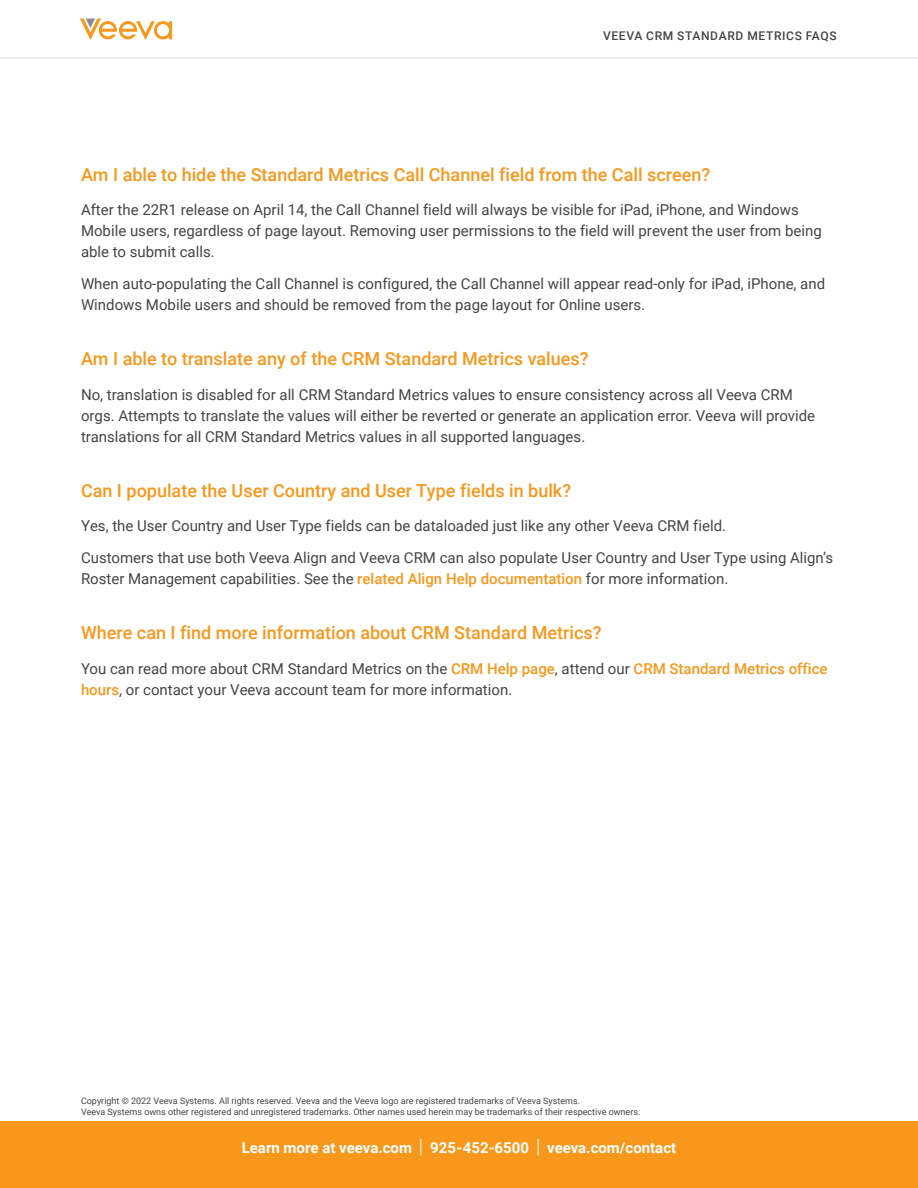
<style>
.page{position:relative;width:918px;height:1188px;background:#fff}
.page>*{position:absolute;margin:0;border:0;box-sizing:border-box;transform-origin:0 0}
.Question{font:500 18px "Roboto";color:#f7981d}
.Text{font:15px/21px "Roboto";color:#444}
.t1{font:700 15px "Roboto";color:#fff}
.t2{font:500 12px "Roboto";letter-spacing:.055em;color:#444}
.t3{font:9px/10.5px "Roboto";color:#444}
.s1{font-weight:500;color:#f7981d}
.s2{font-weight:300;font-size:19.5px}
</style>
<div class="page">
<svg style="left:80px;top:18px;width:92px;height:22px"></svg>
<hr style="left:0;top:58px;width:918px;height:1px;background:#d9d9d9">
<div style="left:0;top:1121px;width:918px;height:67px;background:#f7981d"></div>
<p class="t2" style="left:603px;top:27px;width:235px">VEEVA CRM STANDARD METRICS FAQS</p>
<p class="Question" style="left:81px;top:162px;width:631px">Am I able to hide the Standard Metrics Call Channel field from the Call screen?</p>
<p class="Text" style="left:81px;top:199px;width:742px">After the 22R1 release on April 14, the Call Channel field will always be visible for iPad, iPhone, and Windows<br>Mobile users, regardless of page layout. Removing user permissions to the field will prevent the user from being able to submit calls.</p>
<p class="Text" style="left:81px;top:273px;width:746px">When auto-populating the Call Channel is configured, the Call Channel will appear read-only for iPad, iPhone, and<br>Windows Mobile users and should be removed from the page layout for Online users.</p>
<p class="Question" style="left:81px;top:346px;width:509px">Am I able to translate any of the CRM Standard Metrics values?</p>
<p class="Text" style="left:81px;top:383px;width:736px">No, translation is disabled for all CRM Standard Metrics values to ensure consistency across all Veeva CRM orgs. Attempts to translate the values will either be reverted or generate an application error. Veeva will provide translations for all CRM Standard Metrics values in all supported languages.</p>
<p class="Question" style="left:81px;top:478px;width:492px">Can I populate the User Country and User Type fields in bulk?</p>
<p class="Text" style="left:81px;top:515px;width:647px">Yes, the User Country and User Type fields can be dataloaded just like any other Veeva CRM field.</p>
<p class="Text" style="left:81px;top:547px;width:754px">Customers that use both Veeva Align and Veeva CRM can also populate User Country and User Type using Align’s<br>Roster Management capabilities. See the <span class="s1">related Align Help documentation</span> for more information.</p>
<p class="Question" style="left:81px;top:620px;width:522px">Where can I find more information about CRM Standard Metrics?</p>
<p class="Text" style="left:81px;top:657px;width:748px">You can read more about CRM Standard Metrics on the <span class="s1">CRM Help page</span>, attend our <span class="s1">CRM Standard Metrics office hours</span>, or contact your Veeva account team for more information.</p>
<p class="t3" style="left:81px;top:1095px;width:561px">Copyright © 2022 Veeva Systems. All rights reserved. Veeva and the Veeva logo are registered trademarks of Veeva Systems.<br>Veeva Systems owns other registered and unregistered trademarks. Other names used herein may be trademarks of their respective owners.</p>
<p class="t1" style="left:242px;top:1137px;width:436px">Learn more at veeva.com <span class="s2">|</span> 925-452-6500 <span class="s2">|</span> veeva.com/contact</p>
</div>
